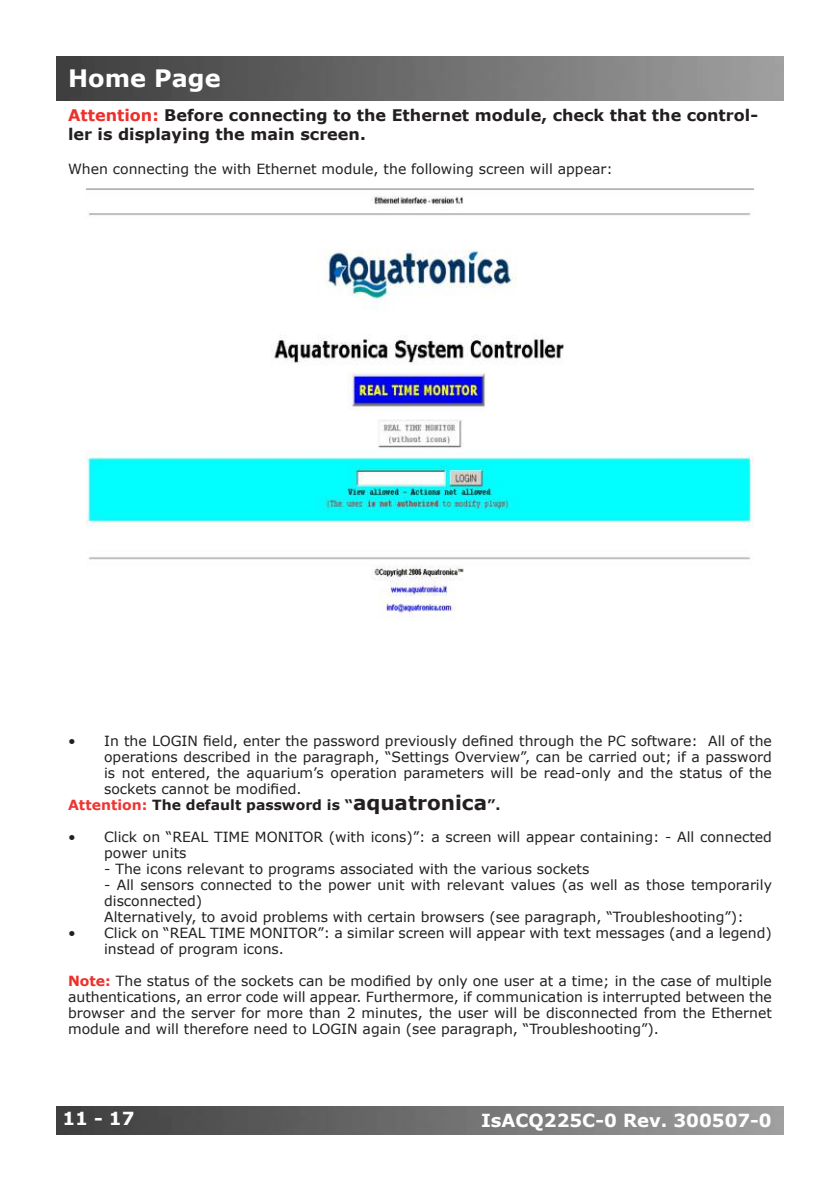
<style>
.page{position:relative;width:840px;height:1191px;background:#fff}
.page>*{position:absolute;margin:0;border:0;box-sizing:border-box;transform-origin:0 0}
.t1{font:700 24px "Verdana";color:#fff}
.t2{font:700 18px "Verdana";color:#fefefd}
.t3{font:700 18px "Verdana";color:#fff}
.t4{font:700 16px/19.2px "Verdana";color:#231f20}
.t5{font:14px/16px "Verdana";color:#231f20}
.t6{font:700 14px "Verdana";color:#231f20}
.s1{color:#ee2f2a}
.s2{color:#ee3534}
.s3{font-size:20px}
.s4{font-weight:700;color:#ee2f2a}
</style>
<div class="page">
<img style="left:57px;top:1106px;width:725px;height:28px">
<img style="left:57px;top:57px;width:725px;height:44px">
<img style="left:87px;top:188px;width:666px;height:431px">
<h1 class="t1" style="left:68px;top:63px;width:154px">Home Page</h1>
<p class="t4" style="left:68px;top:105px;width:691px"><span class="s1">Attention:</span> Before connecting to the Ethernet module, check that the control&shy;ler is displaying the main screen.</p>
<p class="t5" style="left:68px;top:160px;width:546px">When connecting the with Ethernet module, the following screen will appear:</p>
<p class="t5" style="left:104px;top:732px;width:669px">In the LOGIN field, enter the password previously defined through the PC software: All of the</p>
<p class="t5" style="left:104px;top:748px;width:669px">operations described in the paragraph, “Settings Overview”, can be carried out; if a password</p>
<p class="t5" style="left:104px;top:764px;width:669px">is not entered, the aquarium’s operation parameters will be read-only and the status of the</p>
<p class="t5" style="left:104px;top:780px;width:199px">sockets cannot be modified.</p>
<p class="t6" style="left:68px;top:796px;width:433px"><span class="s2">Attention:</span> The default password is “<span class="s3">aquatronica</span>”.</p>
<p class="t5" style="left:104px;top:828px;width:669px">Click on “REAL TIME MONITOR (with icons)”: a screen will appear containing: - All connected power units</p>
<p class="t5" style="left:104px;top:860px;width:486px">- The icons relevant to programs associated with the various sockets</p>
<p class="t5" style="left:104px;top:876px;width:669px">- All sensors connected to the power unit with relevant values (as well as those temporarily disconnected)<br>Alternatively, to avoid problems with certain browsers (see paragraph, “Troubleshooting”):<br>Click on “REAL TIME MONITOR”: a similar screen will appear with text messages (and a legend) instead of program icons.</p>
<p class="t5" style="left:68px;top:972px;width:705px;text-align:justify"><span class="s4">Note:</span> The status of the sockets can be modified by only one user at a time; in the case of multiple authentications, an error code will appear. Furthermore, if communication is interrupted between the browser and the server for more than 2 minutes, the user will be disconnected from the Ethernet module and will therefore need to LOGIN again (see paragraph, “Troubleshooting”).</p>
<p class="t5" style="left:68px;top:732px;width:9px">•</p>
<p class="t5" style="left:68px;top:828px;width:9px">•</p>
<p class="t5" style="left:68px;top:924px;width:9px">•</p>
<p class="t3" style="left:62px;top:1107px;width:74px">11 - 17</p>
<p class="t2" style="left:480px;top:1108px;width:292px">IsACQ225C-0 Rev. 300507-0</p>
</div>
